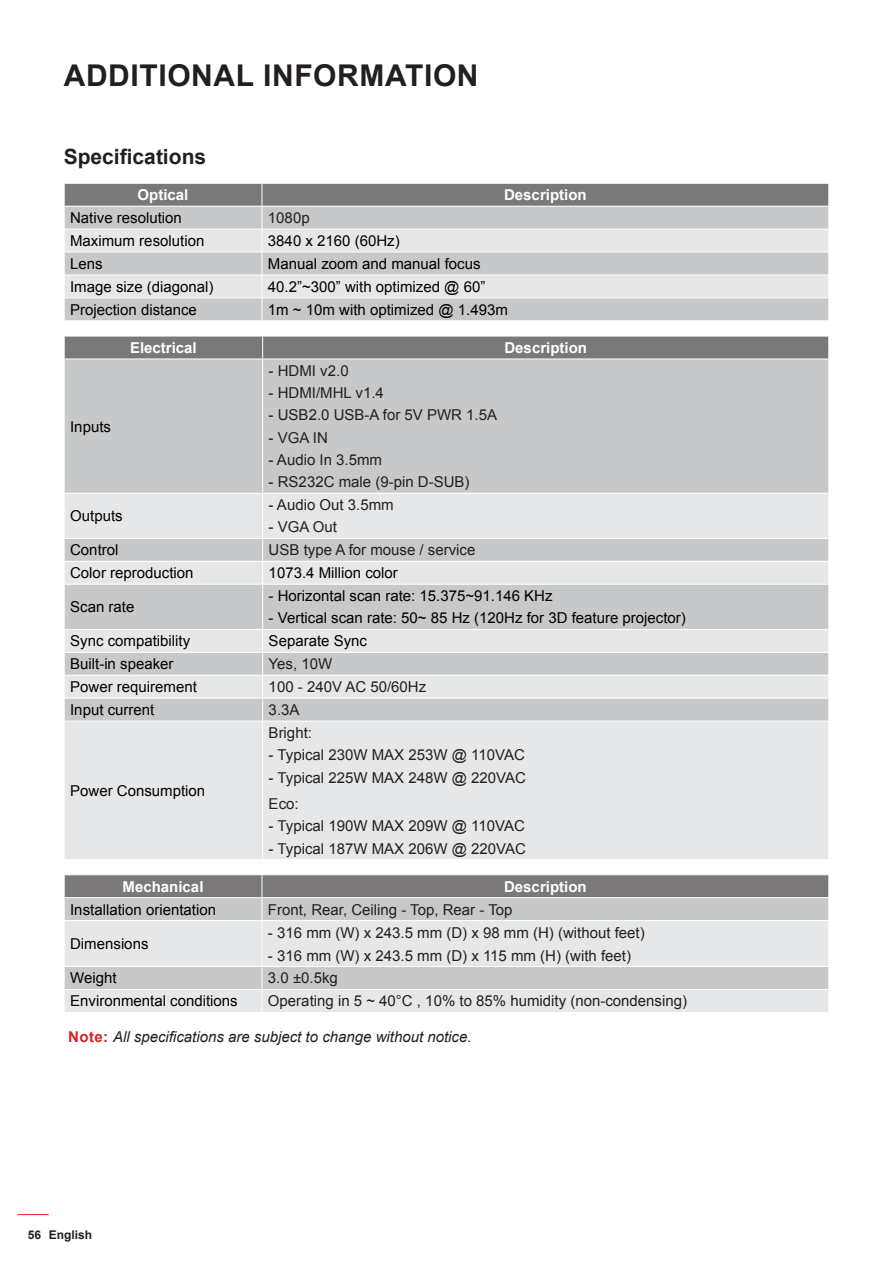
<style>
.page{position:relative;width:893px;height:1263px;background:#fff}
.page>*{position:absolute;margin:0;border:0;box-sizing:border-box;transform-origin:0 0}
.t1{font:700 30px "Arial";letter-spacing:.02em;color:#231f20}
.Heading_2{font:700 21px "Arial";color:#231f20}
.Body{font:15px "Arial";color:#000}
.Body-2{font:15px "Arial";color:#231f20}
.Cell_Body{font:15px "Arial";color:#231f20}
.Body-3{font:700 15px "Arial";color:#fff}
.t2{font:italic 15px "Arial";color:#231f20}
.t3{font:700 15px "Arial";color:#d1232a}
.t4{font:700 12px "Arial";color:#231f20}
.s1{color:#000}
.s2{font-weight:700;font-style:normal;color:#d1232a}
</style>
<div class="page">
<hr style="left:17px;top:1214px;width:32px;height:1px;background:#ff1f20">
<svg style="left:64px;top:183px;width:765px;height:137px;background:#c7c7c9"></svg>
<div style="left:65px;top:360px;width:763px;height:133px;background:#c7c8ca"></div>
<svg style="left:65px;top:494px;width:763px;height:365px;background:#dcdddf"></svg>
<hr style="left:262px;top:359px;width:1px;height:134px;background:#fff">
<hr style="left:262px;top:493px;width:1px;height:45px;background:#fff">
<hr style="left:64px;top:538px;width:199px;height:1px;background:#fff">
<hr style="left:263px;top:538px;width:566px;height:1px;background:#fff">
<hr style="left:64px;top:561px;width:199px;height:1px;background:#fff">
<svg style="left:64px;top:539px;width:1px;height:22px"></svg>
<hr style="left:263px;top:561px;width:566px;height:1px;background:#fff">
<svg style="left:828px;top:539px;width:1px;height:22px"></svg>
<hr style="left:64px;top:584px;width:199px;height:1px;background:#fff">
<hr style="left:263px;top:584px;width:566px;height:1px;background:#fff">
<hr style="left:64px;top:629px;width:199px;height:1px;background:#fff">
<hr style="left:263px;top:629px;width:566px;height:1px;background:#fff">
<hr style="left:64px;top:652px;width:199px;height:1px;background:#fff">
<hr style="left:263px;top:652px;width:566px;height:1px;background:#fff">
<hr style="left:64px;top:675px;width:199px;height:1px;background:#fff">
<hr style="left:263px;top:675px;width:566px;height:1px;background:#fff">
<hr style="left:64px;top:698px;width:199px;height:1px;background:#fff">
<svg style="left:64px;top:653px;width:1px;height:68px"></svg>
<hr style="left:263px;top:698px;width:566px;height:1px;background:#fff">
<svg style="left:828px;top:653px;width:1px;height:68px"></svg>
<hr style="left:64px;top:721px;width:199px;height:1px;background:#fff">
<hr style="left:263px;top:721px;width:566px;height:1px;background:#fff">
<svg style="left:64px;top:336px;width:765px;height:23px;background:#807e7f"></svg>
<svg style="left:262px;top:539px;width:1px;height:45px"></svg>
<hr style="left:262px;top:585px;width:1px;height:44px;background:#fff">
<svg style="left:262px;top:630px;width:1px;height:91px"></svg>
<hr style="left:262px;top:721px;width:1px;height:138px;background:#fff">
<svg style="left:65px;top:921px;width:763px;height:91px;background:#dedfe1"></svg>
<hr style="left:262px;top:921px;width:1px;height:45px;background:#fff">
<hr style="left:64px;top:966px;width:198px;height:1px;background:#fff">
<hr style="left:262px;top:966px;width:567px;height:1px;background:#fff">
<hr style="left:64px;top:989px;width:198px;height:1px;background:#fff">
<svg style="left:64px;top:967px;width:1px;height:22px"></svg>
<hr style="left:262px;top:989px;width:567px;height:1px;background:#fff">
<svg style="left:262px;top:967px;width:1px;height:45px"></svg>
<svg style="left:828px;top:967px;width:1px;height:22px"></svg>
<svg style="left:64px;top:875px;width:765px;height:45px;background:#a3a3a4"></svg>
<h1 class="t1" style="left:64px;top:55px;width:416px">ADDITIONAL INFORMATION</h1>
<p class="Heading_2" style="left:64px;top:143px;width:144px">Specifications</p>
<p class="Body-3" style="left:138px;top:185px;width:52px">Optical</p>
<p class="Body-3" style="left:504px;top:185px;width:84px">Description</p>
<p class="Body" style="left:70px;top:208px;width:113px">Native resolution</p>
<p class="Body-2" style="left:268px;top:208px;width:43px">1080p</p>
<p class="Body" style="left:70px;top:231px;width:136px">Maximum resolution</p>
<p class="Body" style="left:268px;top:231px;width:133px">3840 x 2160 (60Hz)</p>
<p class="Body" style="left:70px;top:254px;width:34px">Lens</p>
<p class="Body" style="left:268px;top:254px;width:214px">Manual zoom and manual focus</p>
<p class="Body" style="left:70px;top:277px;width:145px">Image size (diagonal)</p>
<p class="Body" style="left:268px;top:277px;width:219px">40.2”~300” with optimized @ 60”</p>
<p class="Body" style="left:70px;top:300px;width:128px">Projection distance</p>
<p class="Body" style="left:268px;top:300px;width:241px">1m ~ 10m with optimized @ 1.493m</p>
<p class="Body-3" style="left:130px;top:338px;width:68px">Electrical</p>
<p class="Body-3" style="left:504px;top:338px;width:84px">Description</p>
<p class="Body" style="left:70px;top:416px;width:42px">Inputs</p>
<p class="Body" style="left:70px;top:506px;width:54px">Outputs</p>
<p class="Body-2" style="left:269px;top:361px;width:82px"><span class="s1">-</span> HDMI v2.0</p>
<p class="Body-2" style="left:269px;top:383px;width:117px"><span class="s1">-</span> HDMI/MHL v1.4</p>
<p class="Body-2" style="left:269px;top:405px;width:230px"><span class="s1">-</span> USB2.0 USB-A for 5V PWR 1.5A</p>
<p class="Body-2" style="left:269px;top:428px;width:61px"><span class="s1">-</span> VGA IN</p>
<p class="Body-2" style="left:269px;top:450px;width:115px"><span class="s1">-</span> Audio In 3.5mm</p>
<p class="Body-2" style="left:269px;top:472px;width:202px"><span class="s1">-</span> RS232C male (9-pin D-SUB)</p>
<p class="Body-2" style="left:269px;top:495px;width:127px"><span class="s1">-</span> Audio Out 3.5mm</p>
<p class="Body-2" style="left:269px;top:517px;width:70px"><span class="s1">-</span> VGA Out</p>
<p class="Body" style="left:70px;top:540px;width:50px">Control</p>
<p class="Body-2" style="left:269px;top:540px;width:208px">USB type A for mouse / service</p>
<p class="Body" style="left:70px;top:563px;width:125px">Color reproduction</p>
<p class="Body" style="left:269px;top:563px;width:131px">1073.4 Million color</p>
<p class="Body" style="left:70px;top:597px;width:66px">Scan rate</p>
<p class="Body" style="left:269px;top:586px;width:285px">- Horizontal scan rate: 15.375~91.146 KHz</p>
<p class="Body" style="left:269px;top:608px;width:419px">- Vertical scan rate: 50~ 85 Hz (120Hz for 3D feature projector)</p>
<p class="Body" style="left:70px;top:631px;width:122px">Sync compatibility</p>
<p class="Body" style="left:269px;top:631px;width:100px">Separate Sync</p>
<p class="Body" style="left:70px;top:654px;width:105px">Built-in speaker</p>
<p class="Body-2" style="left:269px;top:654px;width:65px">Yes, 10W</p>
<p class="Body" style="left:70px;top:677px;width:128px">Power requirement</p>
<p class="Body-2" style="left:269px;top:677px;width:159px">100 - 240V AC 50/60Hz</p>
<p class="Body" style="left:70px;top:700px;width:86px">Input current</p>
<p class="Body-2" style="left:269px;top:700px;width:32px">3.3A</p>
<p class="Body" style="left:70px;top:781px;width:137px">Power Consumption</p>
<p class="Body-2" style="left:269px;top:723px;width:45px">Bright:</p>
<p class="Body-2" style="left:269px;top:745px;width:258px"><span class="s1">-</span> Typical 230W MAX 253W @ 110VAC</p>
<p class="Body-2" style="left:269px;top:767px;width:259px"><span class="s1">-</span> Typical 225W MAX 248W @ 220VAC</p>
<p class="Body-2" style="left:269px;top:794px;width:32px">Eco:</p>
<p class="Body-2" style="left:269px;top:816px;width:258px"><span class="s1">-</span> Typical 190W MAX 209W @ 110VAC</p>
<p class="Body-2" style="left:269px;top:838px;width:259px"><span class="s1">-</span> Typical 187W MAX 206W @ 220VAC</p>
<p class="Body-3" style="left:123px;top:876px;width:82px">Mechanical</p>
<p class="Body-3" style="left:504px;top:876px;width:84px">Description</p>
<p class="Body" style="left:70px;top:899px;width:147px">Installation orientation</p>
<p class="Cell_Body" style="left:268px;top:899px;width:246px">Front, Rear, Ceiling - Top, Rear - Top</p>
<p class="Body" style="left:70px;top:934px;width:80px">Dimensions</p>
<p class="Cell_Body" style="left:268px;top:922px;width:378px"><span class="s1">-</span> 316 mm (W) x 243.5 mm (D) x 98 mm (H) (without feet)</p>
<p class="Cell_Body" style="left:268px;top:945px;width:365px"><span class="s1">-</span> 316 mm (W) x 243.5 mm (D) x 115 mm (H) (with feet)</p>
<p class="Body" style="left:70px;top:968px;width:48px">Weight</p>
<p class="Cell_Body" style="left:268px;top:968px;width:71px">3.0 ±0.5kg</p>
<p class="Body" style="left:70px;top:991px;width:169px">Environmental conditions</p>
<p class="Cell_Body" style="left:268px;top:991px;width:421px">Operating in 5 ~ 40°C , 10% to 85% humidity (non-condensing)</p>
<p class="t3" style="left:68px;top:1027px;width:10px">Not</p>
<p class="t2" style="left:103px;top:1027px;width:370px"><span class="s2">e:</span> All specifications are subject to change without notice.</p>
<p class="t4" style="left:28px;top:1227px;width:66px">56 English</p>
</div>
